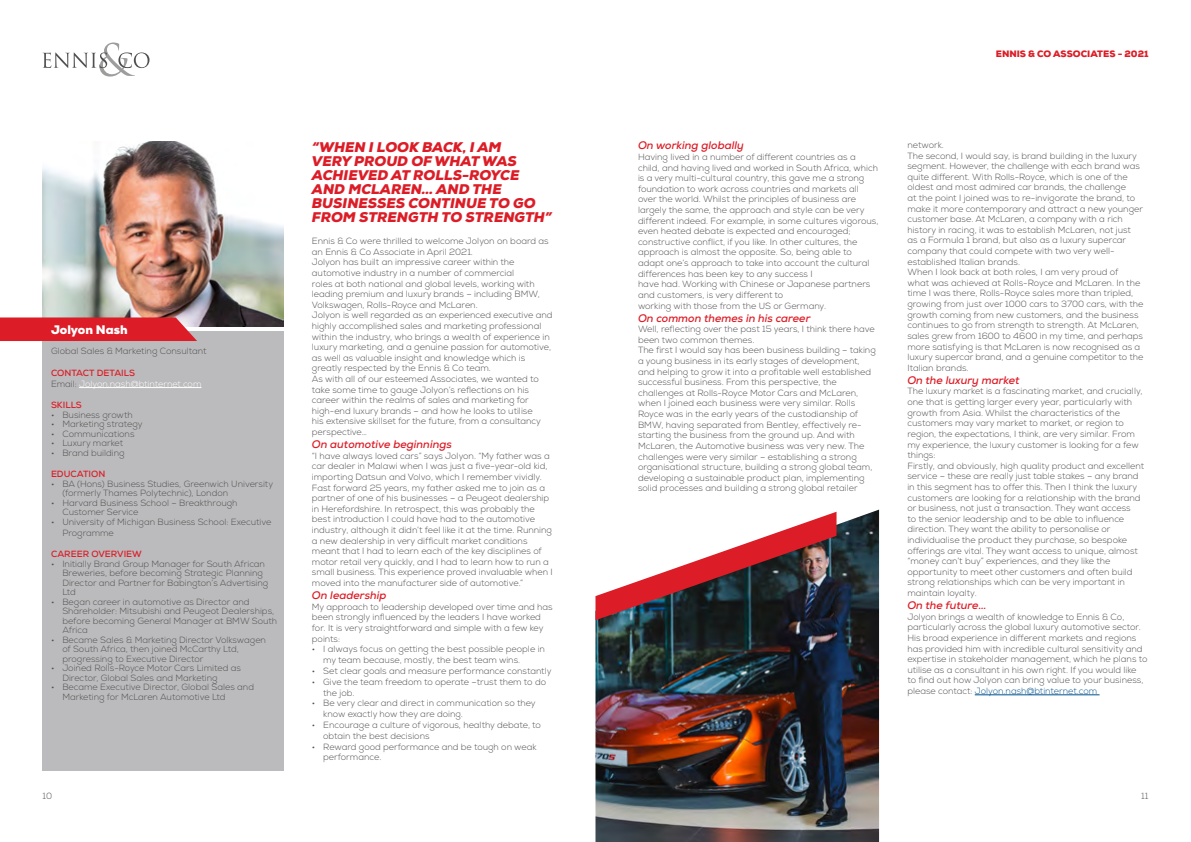
<style>
.page{position:relative;width:1191px;height:842px;background:#fff}
.page>*{position:absolute;margin:0;border:0;box-sizing:border-box;transform-origin:0 0}
.t1{font:italic 900 14px/14px "Nexa";color:#dc1d27}
.t2{font:900 12px "Nexa";color:#fff}
.t3{font:italic 700 11px "Nexa";color:#dc1d27}
.t4{font:300 9px/10.6px "Nexa";color:#504f4f}
.t5{font:300 9px/10.8px "Nexa";color:#fff}
.t6{font:700 9px "Nexa";color:#dc1d27}
.t7{font:900 9px "Nexa";color:#dc1d27}
.s1{font-weight:700;color:#dc1d27}
.s2{color:#504f4f}
.s3{color:#00528e}
</style>
<div class="page">
<img style="left:43px;top:142px;width:240px;height:184px">
<div style="left:43px;top:332px;width:240px;height:439px;background:#bbbbbd"></div>
<svg style="left:0;top:317px;width:197px;height:24px;background:#db2a33"></svg>
<svg style="left:43px;top:43px;width:106px;height:34px"></svg>
<hr style="left:79px;top:387px;width:122px;height:1px;background:#fff">
<img style="left:595px;top:510px;width:284px;height:332px">
<svg style="left:595px;top:512px;width:241px;height:108px"></svg>
<hr style="left:974px;top:695px;width:125px;height:1px;background:#00528e">
<h2 class="t2" style="left:51px;top:321px;width:78px">Jolyon Nash</h2>
<p class="t4" style="left:51px;top:346px;width:157px">Global Sales &amp; Marketing Consultant</p>
<p class="t5" style="left:51px;top:368px;width:152px"><span class="s1">CONTACT DETAILS<br></span><span class="s2">Email:</span> Jolyon.nash@btinternet.com</p>
<p class="t6" style="left:51px;top:399px;width:32px">SKILLS</p>
<p class="t4" style="left:51px;top:410px;width:83px">• Business growth</p>
<p class="t4" style="left:51px;top:419px;width:93px">• Marketing strategy</p>
<p class="t4" style="left:51px;top:429px;width:85px">• Communications</p>
<p class="t4" style="left:51px;top:438px;width:74px">• Luxury market</p>
<p class="t4" style="left:51px;top:448px;width:75px">• Brand building</p>
<p class="t6" style="left:51px;top:468px;width:56px">EDUCATION</p>
<p class="t4" style="left:62px;top:479px;width:212px;line-height:9.5px;text-indent:-11px">• BA (Hons) Business Studies, Greenwich University (formerly Thames Polytechnic), London</p>
<p class="t4" style="left:62px;top:498px;width:177px;line-height:9.5px;text-indent:-11px">• Harvard Business School – Breakthrough<br>Customer Service</p>
<p class="t4" style="left:62px;top:517px;width:210px;text-indent:-11px">• University of Michigan Business School: Executive<br>Programme</p>
<p class="t6" style="left:51px;top:548px;width:92px">CAREER OVERVIEW</p>
<p class="t4" style="left:62px;top:559px;width:207px;line-height:9.5px;text-indent:-11px">• Initially Brand Group Manager for South African Breweries, before becoming Strategic Planning Director and Partner for Babington’s Advertising Ltd</p>
<p class="t4" style="left:62px;top:597px;width:216px;line-height:9.5px;text-indent:-11px">• Began career in automotive as Director and Shareholder: Mitsubishi and Peugeot Dealerships, before becoming General Manager at BMW South Africa</p>
<p class="t4" style="left:62px;top:635px;width:205px;line-height:9.5px;text-indent:-11px">• Became Sales &amp; Marketing Director Volkswagen of South Africa, then joined McCarthy Ltd, progressing to Executive Director</p>
<p class="t4" style="left:62px;top:664px;width:180px;line-height:9.5px;text-indent:-11px">• Joined Rolls-Royce Motor Cars Limited as<br>Director, Global Sales and Marketing</p>
<p class="t4" style="left:62px;top:683px;width:193px;line-height:9.5px;text-indent:-11px">• Became Executive Director, Global Sales and<br>Marketing for McLaren Automotive Ltd</p>
<h1 class="t1" style="left:312px;top:140px;width:241px">“WHEN I LOOK BACK, I AM<br>VERY PROUD OF WHAT WAS<br>ACHIEVED AT ROLLS-ROYCE<br>AND MCLAREN… AND THE<br>BUSINESSES CONTINUE TO GO<br>FROM STRENGTH TO STRENGTH”</h1>
<p class="t4" style="left:312px;top:236px;width:242px">Ennis &amp; Co were thrilled to welcome Jolyon on board as an Ennis &amp; Co Associate in April 2021.<br>Jolyon has built an impressive career within the automotive industry in a number of commercial<br>roles at both national and global levels, working with leading premium and luxury brands – including BMW, Volkswagen, Rolls-Royce and McLaren.<br>Jolyon is well regarded as an experienced executive and highly accomplished sales and marketing professional within the industry, who brings a wealth of experience in luxury marketing, and a genuine passion for automotive, as well as valuable insight and knowledge which is greatly respected by the Ennis &amp; Co team.<br>As with all of our esteemed Associates, we wanted to take some time to gauge Jolyon’s reflections on his career within the realms of sales and marketing for high-end luxury brands – and how he looks to utilise<br>his extensive skillset for the future, from a consultancy perspective…</p>
<p class="t3" style="left:312px;top:437px;width:141px">On automotive beginnings</p>
<p class="t4" style="left:312px;top:451px;width:242px">“I have always loved cars” says Jolyon. “My father was a car dealer in Malawi when I was just a five-year-old kid, importing Datsun and Volvo, which I remember vividly.<br>Fast forward 25 years, my father asked me to join as a partner of one of his businesses – a Peugeot dealership in Herefordshire. In retrospect, this was probably the best introduction I could have had to the automotive industry, although it didn’t feel like it at the time. Running a new dealership in very difficult market conditions meant that I had to learn each of the key disciplines of motor retail very quickly, and I had to learn how to run a small business. This experience proved invaluable when I moved into the manufacturer side of automotive.”</p>
<p class="t3" style="left:312px;top:588px;width:76px">On leadership</p>
<p class="t4" style="left:312px;top:602px;width:242px">My approach to leadership developed over time and has been strongly influenced by the leaders I have worked for. It is very straightforward and simple with a few key points:</p>
<p class="t4" style="left:323px;top:644px;width:223px;text-indent:-11px">• I always focus on getting the best possible people in my team because, mostly, the best team wins.</p>
<p class="t4" style="left:312px;top:666px;width:241px">• Set clear goals and measure performance constantly</p>
<p class="t4" style="left:323px;top:676px;width:224px;text-indent:-11px">• Give the team freedom to operate –trust them to do the job.</p>
<p class="t4" style="left:323px;top:698px;width:214px;text-indent:-11px">• Be very clear and direct in communication so they know exactly how they are doing.</p>
<p class="t4" style="left:323px;top:720px;width:219px;text-indent:-11px">• Encourage a culture of vigorous, healthy debate, to obtain the best decisions</p>
<p class="t4" style="left:323px;top:741px;width:215px;text-indent:-11px">• Reward good performance and be tough on weak performance.</p>
<p class="t7" style="left:995px;top:48px;width:154px">ENNIS &amp; CO ASSOCIATES - 2021</p>
<p class="t3" style="left:638px;top:139px;width:107px">On working globally</p>
<p class="t4" style="left:638px;top:152px;width:242px">Having lived in a number of different countries as a child, and having lived and worked in South Africa, which is a very multi-cultural country, this gave me a strong foundation to work across countries and markets all over the world. Whilst the principles of business are largely the same, the approach and style can be very different indeed. For example, in some cultures vigorous, even heated debate is expected and encouraged; constructive conflict, if you like. In other cultures, the approach is almost the opposite. So, being able to adapt one’s approach to take into account the cultural differences has been key to any success I<br>have had. Working with Chinese or Japanese partners and customers, is very different to<br>working with those from the US or Germany.</p>
<p class="t3" style="left:638px;top:311px;width:174px">On common themes in his career</p>
<p class="t4" style="left:638px;top:324px;width:239px">Well, reflecting over the past 15 years, I think there have been two common themes.<br>The first I would say has been business building – taking a young business in its early stages of development, and helping to grow it into a profitable well established successful business. From this perspective, the challenges at Rolls-Royce Motor Cars and McLaren, when I joined each business were very similar. Rolls Royce was in the early years of the custodianship of BMW, having separated from Bentley, effectively re&shy;starting the business from the ground up. And with McLaren, the Automotive business was very new. The challenges were very similar – establishing a strong organisational structure, building a strong global team, developing a sustainable product plan, implementing solid processes and building a strong global retailer</p>
<p class="t4" style="left:907px;top:140px;width:237px">network.<br>The second, I would say, is brand building in the luxury segment. However, the challenge with each brand was quite different. With Rolls-Royce, which is one of the oldest and most admired car brands, the challenge<br>at the point I joined was to re-invigorate the brand, to make it more contemporary and attract a new younger customer base. At McLaren, a company with a rich history in racing, it was to establish McLaren, not just<br>as a Formula 1 brand, but also as a luxury supercar company that could compete with two very well&shy;established Italian brands.<br>When I look back at both roles, I am very proud of<br>what was achieved at Rolls-Royce and McLaren. In the time I was there, Rolls-Royce sales more than tripled, growing from just over 1000 cars to 3700 cars, with the growth coming from new customers, and the business continues to go from strength to strength. At McLaren, sales grew from 1600 to 4600 in my time, and perhaps more satisfying is that McLaren is now recognised as a luxury supercar brand, and a genuine competitor to the Italian brands.</p>
<p class="t3" style="left:907px;top:373px;width:114px">On the luxury market</p>
<p class="t4" style="left:907px;top:386px;width:238px">The luxury market is a fascinating market, and crucially, one that is getting larger every year, particularly with growth from Asia. Whilst the characteristics of the customers may vary market to market, or region to region, the expectations, I think, are very similar. From my experience, the luxury customer is looking for a few things:<br>Firstly, and obviously, high quality product and excellent service – these are really just table stakes – any brand in this segment has to offer this. Then I think the luxury customers are looking for a relationship with the brand or business, not just a transaction. They want access<br>to the senior leadership and to be able to influence direction. They want the ability to personalise or individualise the product they purchase, so bespoke offerings are vital. They want access to unique, almost “money can’t buy” experiences, and they like the opportunity to meet other customers and often build strong relationships which can be very important in maintain loyalty.</p>
<p class="t3" style="left:907px;top:598px;width:80px">On the future…</p>
<p class="t4" style="left:907px;top:611px;width:241px">Jolyon brings a wealth of knowledge to Ennis &amp; Co, particularly across the global luxury automotive sector.<br>His broad experience in different markets and regions has provided him with incredible cultural sensitivity and expertise in stakeholder management, which he plans to utilise as a consultant in his own right. If you would like to find out how Jolyon can bring value to your business, please contact: <span class="s3">Jolyon.nash@btinternet.com</span></p>
<p class="t4" style="left:43px;top:791px;width:11px">10</p>
<p class="t4" style="left:1141px;top:791px;width:9px">11</p>
</div>
